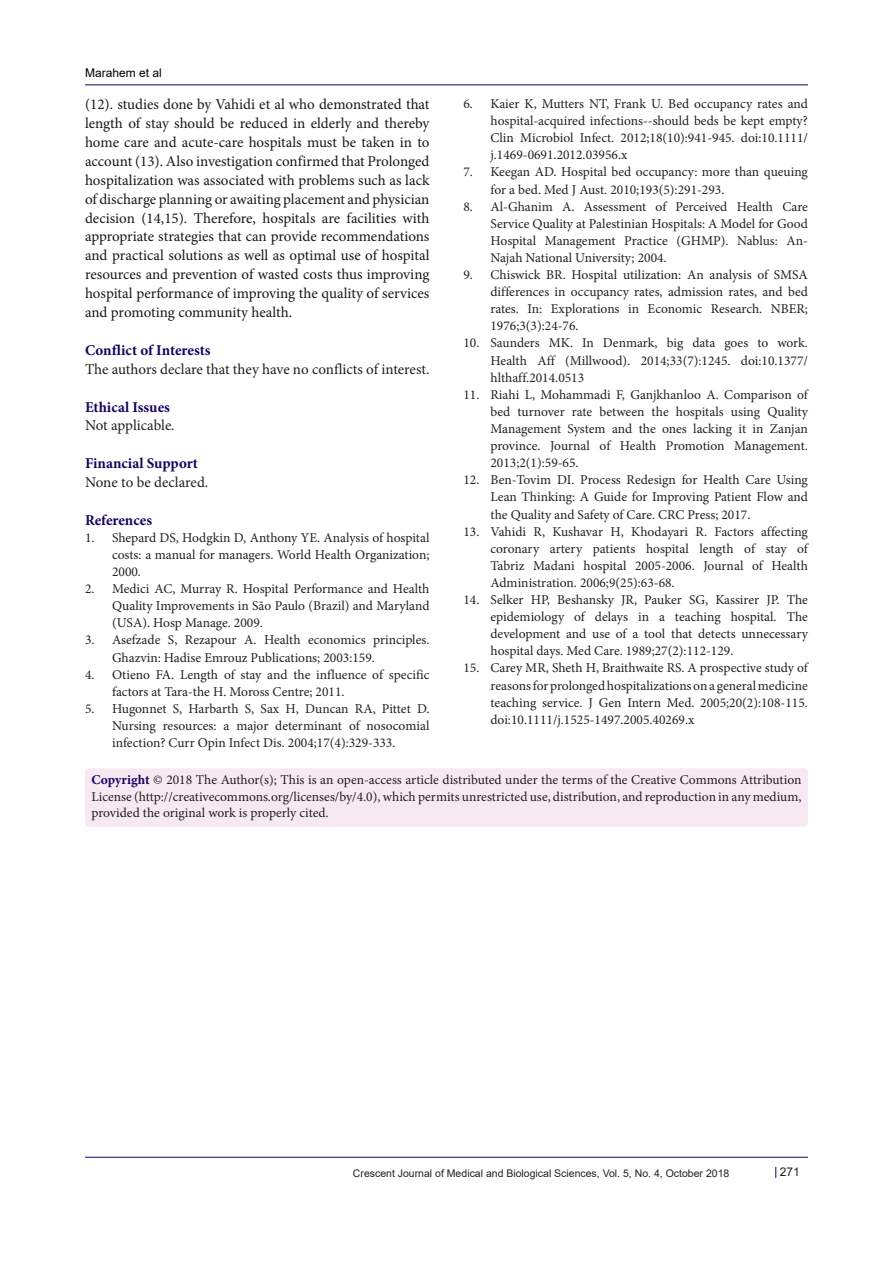
<style>
.page{position:relative;width:893px;height:1263px;background:#fff}
.page>*{position:absolute;margin:0;border:0;box-sizing:border-box;transform-origin:0 0}
.t1{font:15px/18.9px "Minion Pro";color:#1a1718;text-align:justify}
.Pa3{font:700 15px "Minion Pro";color:#170064}
.Pa3-2{font:15px "Minion Pro";letter-spacing:-.005em;color:#201e1f}
.t2{font:15px "Minion Pro";letter-spacing:-.005em;color:#231f20}
.t3{font:13.5px/17.1px "Minion Pro";color:#231f20;text-align:justify}
.t4{font:12px "Arial";color:#000001}
.t5{font:12px "Arial";color:#231f20}
.t6{font:10.5px "Arial";color:#231f20}
.s1{font-weight:700;color:#190066}
</style>
<div class="page">
<hr style="left:85px;top:85px;width:723px;height:1px;background:#190066">
<hr style="left:85px;top:1157px;width:723px;height:1px;background:#190066">
<div style="left:85px;top:768px;width:723px;height:59px;background:#f7e9f2;border-radius:4px"></div>
<p class="t4" style="left:85px;top:65px;width:78px">Marahem et al</p>
<p class="t1" style="left:85px;top:95px;width:346px">(12). studies done by Vahidi et al who demonstrated that length of stay should be reduced in elderly and thereby home care and acute-care hospitals must be taken in to account (13). Also investigation confirmed that Prolonged hospitalization was associated with problems such as lack of discharge planning or awaiting placement and physician decision (14,15). Therefore, hospitals are facilities with appropriate strategies that can provide recommendations and practical solutions as well as optimal use of hospital resources and prevention of wasted costs thus improving hospital performance of improving the quality of services and promoting community health.</p>
<p class="Pa3" style="left:85px;top:339px;width:127px">Conflict of Interests</p>
<p class="Pa3-2" style="left:85px;top:359px;width:346px">The authors declare that they have no conflicts of interest.</p>
<p class="Pa3" style="left:85px;top:396px;width:86px">Ethical Issues</p>
<p class="t2" style="left:85px;top:416px;width:91px">Not applicable.</p>
<p class="Pa3" style="left:85px;top:453px;width:114px">Financial Support</p>
<p class="t2" style="left:85px;top:472px;width:125px">None to be declared.</p>
<p class="Pa3" style="left:85px;top:509px;width:69px">References</p>
<p class="t3" style="left:112px;top:529px;width:319px;text-indent:-27px">1. Shepard DS, Hodgkin D, Anthony YE. Analysis of hospital costs: a manual for managers. World Health Organization; 2000.</p>
<p class="t3" style="left:112px;top:580px;width:319px;text-indent:-27px">2. Medici AC, Murray R. Hospital Performance and Health Quality Improvements in São Paulo (Brazil) and Maryland (USA). Hosp Manage. 2009.</p>
<p class="t3" style="left:112px;top:632px;width:319px;text-indent:-27px">3. Asefzade S, Rezapour A. Health economics principles.<br>Ghazvin: Hadise Emrouz Publications; 2003:159.</p>
<p class="t3" style="left:112px;top:666px;width:319px;text-indent:-27px">4. Otieno FA. Length of stay and the influence of specific factors at Tara-the H. Moross Centre; 2011.</p>
<p class="t3" style="left:112px;top:700px;width:319px;text-indent:-27px">5. Hugonnet S, Harbarth S, Sax H, Duncan RA, Pittet D.<br>Nursing resources: a major determinant of nosocomial infection? Curr Opin Infect Dis. 2004;17(4):329-333.</p>
<p class="t3" style="left:490px;top:95px;width:319px;text-indent:-27px">6. Kaier K, Mutters NT, Frank U. Bed occupancy rates and hospital-acquired infections--should beds be kept empty?<br>Clin Microbiol Infect. 2012;18(10):941-945. doi:10.1111/ j.1469-0691.2012.03956.x</p>
<p class="t3" style="left:490px;top:164px;width:319px;text-indent:-27px">7. Keegan AD. Hospital bed occupancy: more than queuing for a bed. Med J Aust. 2010;193(5):291-293.</p>
<p class="t3" style="left:490px;top:198px;width:319px;text-indent:-27px">8. Al-Ghanim A. Assessment of Perceived Health Care Service Quality at Palestinian Hospitals: A Model for Good Hospital Management Practice (GHMP). Nablus: An-Najah National University; 2004.</p>
<p class="t3" style="left:490px;top:266px;width:319px;text-indent:-27px">9. Chiswick BR. Hospital utilization: An analysis of SMSA differences in occupancy rates, admission rates, and bed rates. In: Explorations in Economic Research. NBER; 1976;3(3):24-76.</p>
<p class="t3" style="left:490px;top:335px;width:319px;text-indent:-27px">10. Saunders MK. In Denmark, big data goes to work.<br>Health Aff (Millwood). 2014;33(7):1245. doi:10.1377/ hlthaff.2014.0513</p>
<p class="t3" style="left:490px;top:386px;width:319px;text-indent:-27px">11. Riahi L, Mohammadi F, Ganjkhanloo A. Comparison of bed turnover rate between the hospitals using Quality Management System and the ones lacking it in Zanjan province. Journal of Health Promotion Management.<br>2013;2(1):59-65.</p>
<p class="t3" style="left:490px;top:471px;width:319px;text-indent:-27px">12. Ben-Tovim DI. Process Redesign for Health Care Using Lean Thinking: A Guide for Improving Patient Flow and the Quality and Safety of Care. CRC Press; 2017.</p>
<p class="t3" style="left:490px;top:523px;width:319px;text-indent:-27px">13. Vahidi R, Kushavar H, Khodayari R. Factors affecting coronary artery patients hospital length of stay of Tabriz Madani hospital 2005-2006. Journal of Health Administration. 2006;9(25):63-68.</p>
<p class="t3" style="left:490px;top:591px;width:319px;text-indent:-27px">14. Selker HP, Beshansky JR, Pauker SG, Kassirer JP. The epidemiology of delays in a teaching hospital. The development and use of a tool that detects unnecessary hospital days. Med Care. 1989;27(2):112-129.</p>
<p class="t3" style="left:490px;top:660px;width:319px;text-indent:-27px">15. Carey MR, Sheth H, Braithwaite RS. A prospective study of reasons for prolonged hospitalizations on a general medicine teaching service. J Gen Intern Med. 2005;20(2):108-115. doi:10.1111/j.1525-1497.2005.40269.x</p>
<p class="t3" style="left:91px;top:772px;width:712px;line-height:16.5px"><span class="s1">Copyright</span> © 2018 The Author(s); This is an open-access article distributed under the terms of the Creative Commons Attribution License (http://creativecommons.org/licenses/by/4.0), which permits unrestricted use, distribution, and reproduction in any medium, provided the original work is properly cited.</p>
<p class="t6" style="left:353px;top:1166px;width:378px">Crescent Journal of Medical and Biological Sciences, Vol. 5, No. 4, October 2018</p>
<p class="t5" style="left:780px;top:1163px;width:22px">271</p>
</div>
